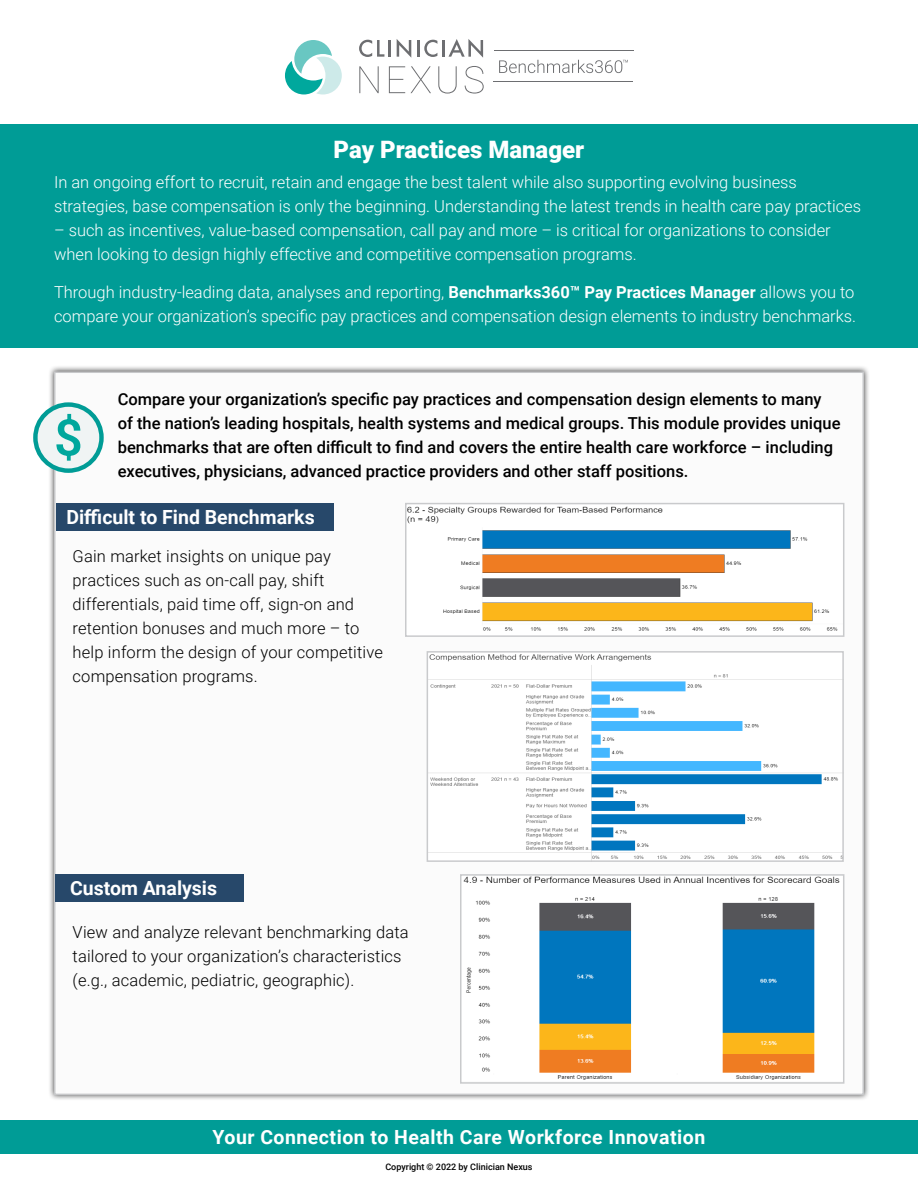
<style>
.page{position:relative;width:918px;height:1188px;background:#fff}
.page>*{position:absolute;margin:0;border:0;box-sizing:border-box;transform-origin:0 0}
.t1{font:900 24px "Roboto";color:#fff}
.t2{font:700 19.5px "Roboto";letter-spacing:.015em;color:#fff}
.t3{font:300 16.5px/24px "Roboto";color:#fff}
.t4{font:500 16.5px/24px "Roboto";color:#000}
.t5{font:300 16.5px/24px "Roboto";letter-spacing:.01em;color:#000}
.t6{font:500 9px "Roboto";color:#000}
.s1{font-weight:700}
</style>
<div class="page">
<div style="left:0;top:124px;width:918px;height:224px;background:#009c96"></div>
<svg style="left:359px;top:66px;width:20px;height:27px"></svg>
<svg style="left:389px;top:66px;width:16px;height:27px"></svg>
<svg style="left:411px;top:66px;width:20px;height:27px"></svg>
<svg style="left:438px;top:66px;width:19px;height:28px"></svg>
<svg style="left:465px;top:66px;width:19px;height:28px"></svg>
<svg style="left:359px;top:40px;width:25px;height:17px"></svg>
<hr style="left:388px;top:40px;width:3px;height:17px;background:#6d6e71">
<svg style="left:397px;top:39px;width:14px;height:18px"></svg>
<svg style="left:417px;top:40px;width:20px;height:17px"></svg>
<hr style="left:442px;top:40px;width:3px;height:17px;background:#6d6e71">
<svg style="left:449px;top:39px;width:34px;height:19px"></svg>
<svg style="left:285px;top:40px;width:57px;height:54px"></svg>
<hr style="left:494px;top:81px;width:139px;height:1px;background:#6d6e71">
<hr style="left:494px;top:50px;width:139px;height:1px;background:#6d6e71">
<svg style="left:499px;top:60px;width:129px;height:13px"></svg>
<div style="left:48px;top:366px;width:822px;height:735px;background:#000;opacity:.75"></div>
<div style="left:54px;top:372px;width:810px;height:723px;background:#fbfbfb;border:2px solid #c7c8ca"></div>
<div style="left:0;top:1121px;width:918px;height:33px;background:#009c96"></div>
<svg style="left:33px;top:402px;width:71px;height:71px"></svg>
<div style="left:38px;top:407px;width:61px;height:61px;background:#f0f4f4;border-radius:50%"></div>
<svg style="left:56px;top:414px;width:24px;height:47px"></svg>
<div style="left:56px;top:503px;width:278px;height:28px;background:#27486a"></div>
<img style="left:408px;top:506px;width:430px;height:125px">
<div style="left:405px;top:503px;width:439px;height:134px;border:2px solid #c9cacc"></div>
<img style="left:430px;top:654px;width:411px;height:205px">
<div style="left:427px;top:651px;width:417px;height:211px;border:2px solid #c9cacc"></div>
<div style="left:56px;top:874px;width:188px;height:28px;background:#27486a"></div>
<img style="left:463px;top:877px;width:377px;height:203px">
<div style="left:460px;top:874px;width:384px;height:210px;border:2px solid #c9cacc"></div>
<h1 class="t1" style="left:334px;top:133px;width:252px">Pay Practices Manager</h1>
<p class="t3" style="left:54px;top:170px;width:809px">In an ongoing effort to recruit, retain and engage the best talent while also supporting evolving business strategies, base compensation is only the beginning. Understanding the latest trends in health care pay practices</p>
<p class="t3" style="left:54px;top:218px;width:778px">– such as incentives, value-based compensation, call pay and more – is critical for organizations to consider when looking to design highly effective and competitive compensation programs.</p>
<p class="t3" style="left:54px;top:279px;width:804px">Through industry-leading data, analyses and reporting, <span class="s1">Benchmarks360™ Pay Practices Manager</span> allows you to compare your organization’s specific pay practices and compensation design elements to industry benchmarks.</p>
<p class="t4" style="left:118px;top:387px;width:724px">Compare your organization’s specific pay practices and compensation design elements to many of the nation’s leading hospitals, health systems and medical groups. This module provides unique benchmarks that are often difficult to find and covers the entire health care workforce – including executives, physicians, advanced practice providers and other staff positions.</p>
<p class="t2" style="left:66px;top:503px;width:250px">Difficult to Find Benchmarks</p>
<p class="t5" style="left:73px;top:543px;width:312px">Gain market insights on unique pay practices such as on-call pay, shift differentials, paid time off, sign-on and retention bonuses and much more – to help inform the design of your competitive compensation programs.</p>
<p class="t2" style="left:70px;top:874px;width:148px">Custom Analysis</p>
<p class="t5" style="left:73px;top:919px;width:338px">View and analyze relevant benchmarking data tailored to your organization’s characteristics (e.g., academic, pediatric, geographic).</p>
<p class="t2" style="left:213px;top:1123px;width:494px">Your Connection to Health Care Workforce Innovation</p>
<p class="t6" style="left:385px;top:1161px;width:149px">Copyright © 2022 by Clinician Nexus</p>
</div>
